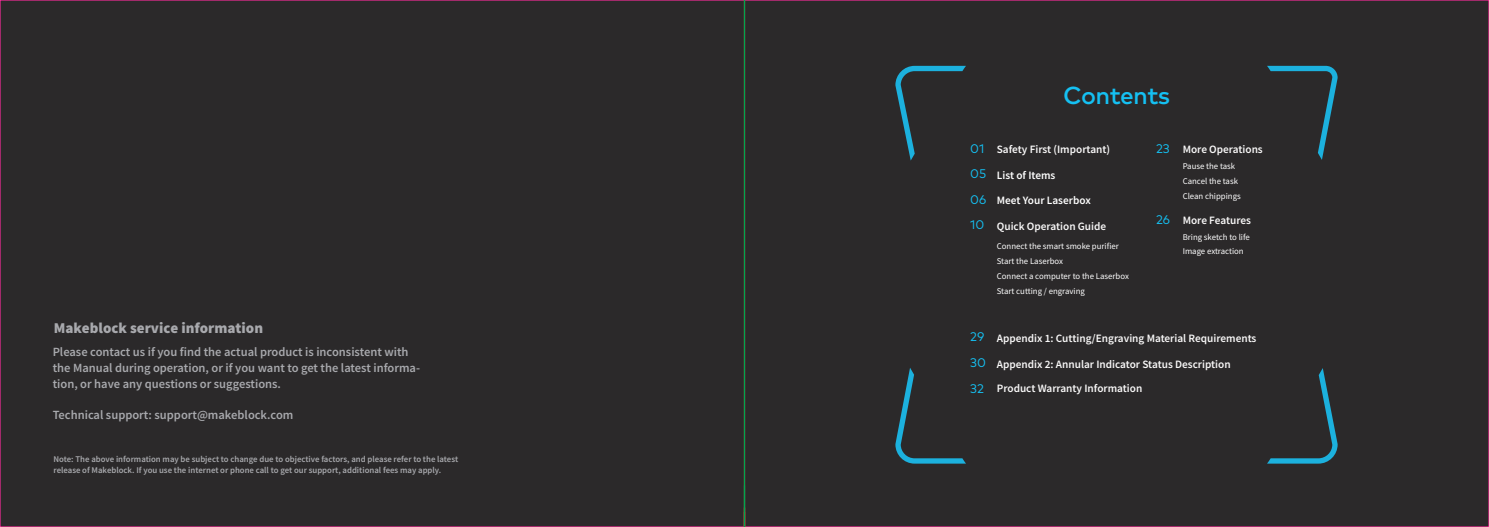
<style>
.page{position:relative;width:1489px;height:527px;background:#fff}
.page>*{position:absolute;margin:0;border:0;box-sizing:border-box;transform-origin:0 0}
.t1{font:500 24.5px "Mark Pro";letter-spacing:-.025em;color:#15c0f2}
.t2{font:900 15px "Source Sans Pro";color:#a8a9ad}
.t3{font:600 12.5px/16px "Source Sans Pro";color:#a8a9ad}
.t4{font:12.5px "Mark Pro";color:#15c0f2}
.t5{font:600 11.25px/24.5px "Source Sans Pro";color:#faf9f9}
.t6{font:600 11.25px "Source Sans Pro";color:#fff}
.t7{font:600 8.75px/10.6px "Source Sans Pro";color:#a8a9ad}
.t8{font:8.75px/14.9px "Source Sans Pro";color:#fff}
.s1{font-family:"Mark Pro";font-weight:400;font-size:12.5px;color:#15c0f2}
</style>
<div class="page">
<div style="left:0;top:0;width:1488px;height:526px;background:#2b292a"></div>
<svg style="left:895px;top:66px;width:70px;height:94px"></svg>
<svg style="left:1267px;top:66px;width:70px;height:94px"></svg>
<svg style="left:1267px;top:368px;width:70px;height:95px"></svg>
<svg style="left:895px;top:368px;width:70px;height:95px"></svg>
<hr style="left:743px;top:0;width:2px;height:526px;background:#00a54f">
<h2 class="t2" style="left:54px;top:317px;width:211px">Makeblock service information</h2>
<p class="t3" style="left:53px;top:343px;width:369px">Please contact us if you find the actual product is inconsistent with the Manual during operation, or if you want to get the latest informa&shy;tion, or have any questions or suggestions.</p>
<p class="t3" style="left:53px;top:407px;width:242px">Technical support: support@makeblock.com</p>
<p class="t7" style="left:53px;top:453px;width:406px">Note: The above information may be subject to change due to objective factors, and please refer to the latest release of Makeblock. If you use the internet or phone call to get our support, additional fees may apply.</p>
<h1 class="t1" style="left:1063px;top:77px;width:108px">Contents</h1>
<p class="t5" style="left:970px;top:137px;width:141px"><span class="s1">01</span> Safety First (Important)</p>
<p class="t6" style="left:970px;top:168px;width:87px"><span class="s1">05</span> List of Items</p>
<p class="t6" style="left:970px;top:193px;width:122px"><span class="s1">06</span> Meet Your Laserbox</p>
<p class="t5" style="left:996px;top:213px;width:111px">Quick Operation Guide</p>
<p class="t8" style="left:996px;top:238px;width:133px">Connect the smart smoke purifier<br>Start the Laserbox<br>Connect a computer to the Laserbox<br>Start cutting / engraving</p>
<p class="t5" style="left:1155px;top:137px;width:108px"><span class="s1">23</span> More Operations</p>
<p class="t8" style="left:1182px;top:158px;width:60px">Pause the task<br>Cancel the task<br>Clean chippings</p>
<p class="t8" style="left:1182px;top:229px;width:69px">Bring sketch to life<br>Image extraction</p>
<p class="t5" style="left:1155px;top:208px;width:96px"><span class="s1">26</span> More Features</p>
<p class="t4" style="left:970px;top:215px;width:16px">10</p>
<p class="t5" style="left:970px;top:325px;width:288px"><span class="s1">29</span> Appendix 1: Cutting/Engraving Material Requirements</p>
<p class="t5" style="left:970px;top:351px;width:262px"><span class="s1">30</span> Appendix 2: Annular Indicator Status Description<br><span class="s1">32</span> Product Warranty Information</p>
</div>
